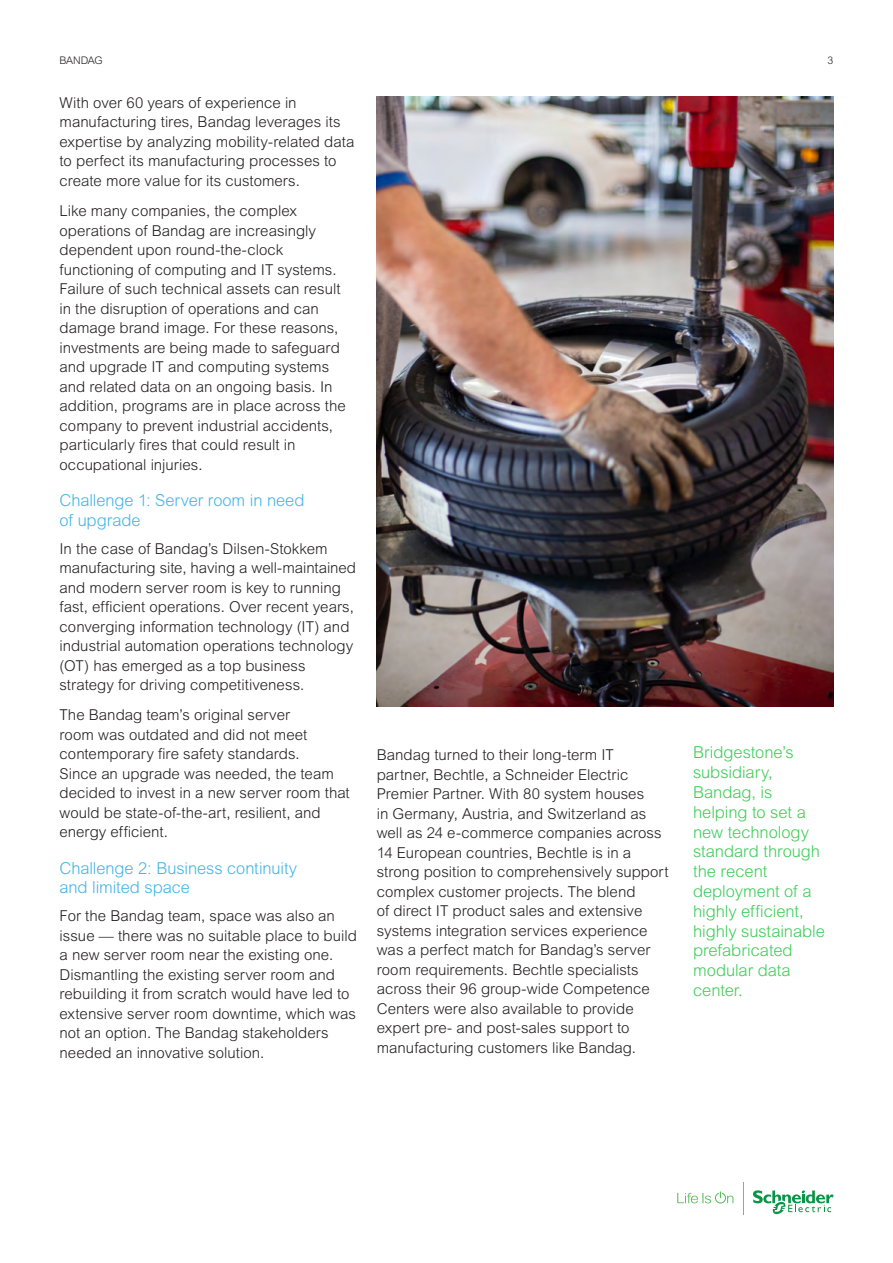
<style>
.page{position:relative;width:893px;height:1263px;background:#fff}
.page>*{position:absolute;margin:0;border:0;box-sizing:border-box;transform-origin:0 0}
.t1{font:300 16.5px/19.8px "Arial MT Std";letter-spacing:-.005em;color:#3dcd58}
.t2{font:300 16.5px/19.5px "Arial Rounded MT Std";letter-spacing:-.005em;color:#42b4e6}
.t3{font:300 15px/19.5px "Arial MT Std";color:#231f20}
.t4{font:300 10.5px "Arial MT Std";letter-spacing:-.03em;color:#231f20}
</style>
<div class="page">
<img style="left:376px;top:97px;width:457px;height:610px">
<svg style="left:677px;top:1191px;width:56px;height:12px"></svg>
<svg style="left:753px;top:1190px;width:81px;height:25px"></svg>
<hr style="left:743px;top:1182px;width:1px;height:32px;background:#9e9fa3">
<p class="t4" style="left:60px;top:54px;width:45px">BANDAG</p>
<p class="t4" style="left:828px;top:54px;width:7px">3</p>
<p class="t3" style="left:60px;top:93px;width:296px">With over 60 years of experience in manufacturing tires, Bandag leverages its expertise by analyzing mobility-related data to perfect its manufacturing processes to create more value for its customers.</p>
<p class="t3" style="left:60px;top:201px;width:288px">Like many companies, the complex operations of Bandag are increasingly dependent upon round-the-clock functioning of computing and IT systems.<br>Failure of such technical assets can result in the disruption of operations and can damage brand image. For these reasons, investments are being made to safeguard and upgrade IT and computing systems and related data on an ongoing basis. In addition, programs are in place across the company to prevent industrial accidents, particularly fires that could result in occupational injuries.</p>
<p class="t2" style="left:60px;top:491px;width:246px">Challenge 1: Server room in need of upgrade</p>
<p class="t3" style="left:60px;top:538px;width:298px">In the case of Bandag’s Dilsen-Stokkem manufacturing site, having a well-maintained and modern server room is key to running fast, efficient operations. Over recent years, converging information technology (IT) and industrial automation operations technology (OT) has emerged as a top business strategy for driving competitiveness.</p>
<p class="t3" style="left:60px;top:705px;width:292px">The Bandag team’s original server<br>room was outdated and did not meet contemporary fire safety standards.<br>Since an upgrade was needed, the team decided to invest in a new server room that would be state-of-the-art, resilient, and energy efficient.</p>
<p class="t2" style="left:60px;top:859px;width:239px">Challenge 2: Business continuity and limited space</p>
<p class="t3" style="left:60px;top:906px;width:299px">For the Bandag team, space was also an issue — there was no suitable place to build a new server room near the existing one.<br>Dismantling the existing server room and rebuilding it from scratch would have led to extensive server room downtime, which was not an option. The Bandag stakeholders needed an innovative solution.</p>
<p class="t3" style="left:377px;top:745px;width:293px">Bandag turned to their long-term IT partner, Bechtle, a Schneider Electric Premier Partner. With 80 system houses<br>in Germany, Austria, and Switzerland as well as 24 e-commerce companies across 14 European countries, Bechtle is in a strong position to comprehensively support complex customer projects. The blend<br>of direct IT product sales and extensive systems integration services experience was a perfect match for Bandag’s server room requirements. Bechtle specialists across their 96 group-wide Competence Centers were also available to provide expert pre- and post-sales support to manufacturing customers like Bandag.</p>
<p class="t1" style="left:693px;top:742px;width:133px">Bridgestone’s subsidiary,<br>Bandag, is helping to set a new technology standard through the recent deployment of a highly efficient, highly sustainable prefabricated modular data center.</p>
</div>
